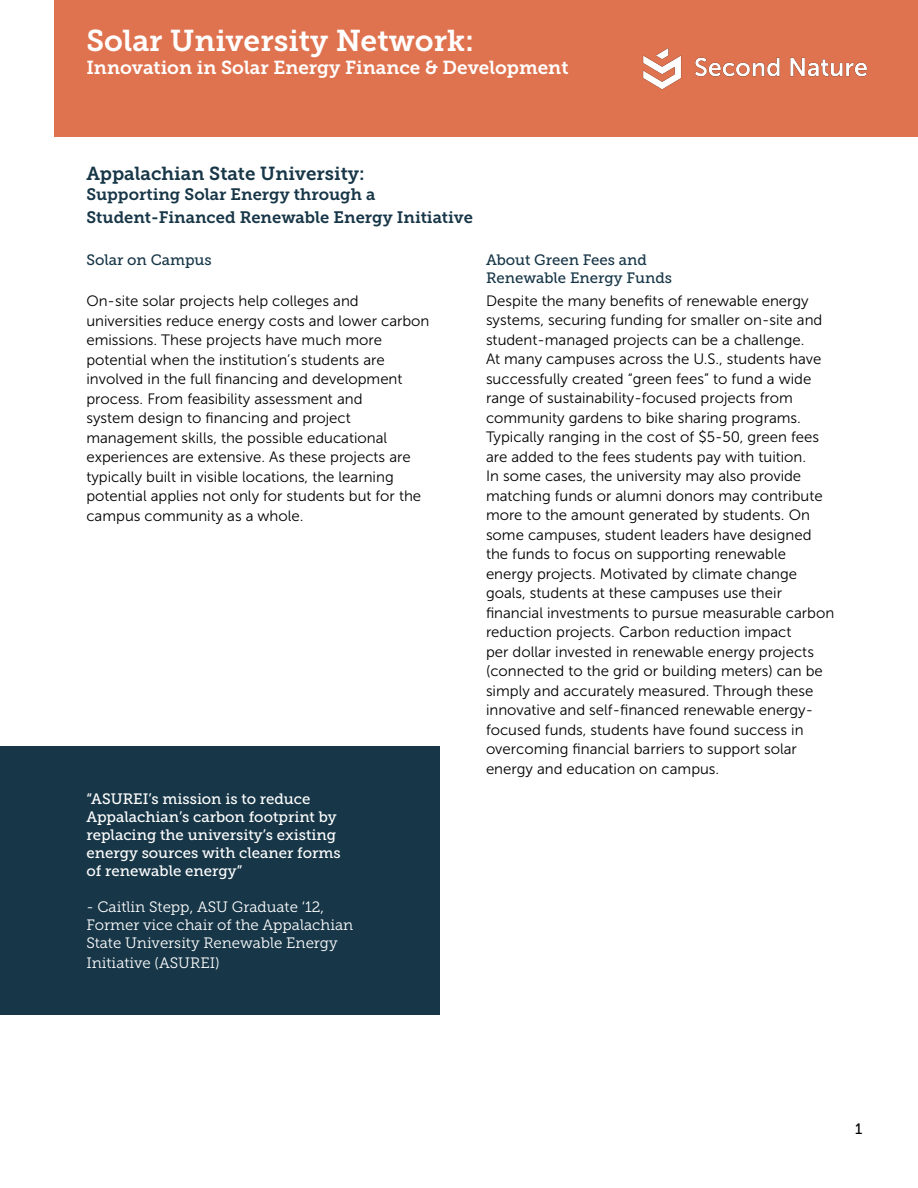
<style>
.page{position:relative;width:918px;height:1188px;background:#fff}
.page>*{position:absolute;margin:0;border:0;box-sizing:border-box;transform-origin:0 0}
.t1{font:30px "Museo Slab 700";color:#fff}
.t2{font:18.75px "Museo Slab 700";color:#fff}
.t3{font:18.75px "Museo Slab 700";color:#173647}
.t4{font:16.5px/22.5px "Museo Slab 700";color:#173647}
.t5{font:15px/19.5px "Museo Sans 300";color:#000}
.t6{font:15px/18px "Museo Slab 500";color:#fff}
.t7{font:15px/18px "Museo Slab 300";color:#fff}
.t8{font:15px/18px "Museo Slab 500";color:#173647}
.t9{font:15px "Museo Slab 500";color:#000}
</style>
<div class="page">
<div style="left:0;top:747px;width:439px;height:268px;background:#173647"></div>
<div style="left:54px;top:0;width:864px;height:137px;background:#e0734f"></div>
<img style="left:642px;top:48px;width:226px;height:42px">
<h1 class="t1" style="left:86px;top:24px;width:389px">Solar University Network:</h1>
<p class="t2" style="left:86px;top:56px;width:484px">Innovation in Solar Energy Finance &amp; Development</p>
<p class="t3" style="left:86px;top:163px;width:280px">Appalachian State University:</p>
<p class="t4" style="left:86px;top:183px;width:388px">Supporting Solar Energy through a<br>Student-Financed Renewable Energy Initiative</p>
<p class="t8" style="left:86px;top:251px;width:127px">Solar on Campus</p>
<p class="t5" style="left:86px;top:292px;width:345px">On-site solar projects help colleges and universities reduce energy costs and lower carbon emissions. These projects have much more potential when the institution’s students are involved in the full financing and development process. From feasibility assessment and<br>system design to financing and project management skills, the possible educational experiences are extensive. As these projects are typically built in visible locations, the learning potential applies not only for students but for the campus community as a whole.</p>
<p class="t6" style="left:86px;top:790px;width:256px">“ASUREI’s mission is to reduce<br>Appalachian’s carbon footprint by replacing the university’s existing energy sources with cleaner forms of renewable energy”</p>
<p class="t7" style="left:86px;top:898px;width:268px">- Caitlin Stepp, ASU Graduate ‘12,<br>Former vice chair of the Appalachian<br>State University Renewable Energy</p>
<p class="t7" style="left:86px;top:954px;width:135px">Initiative (ASUREI)</p>
<p class="t8" style="left:486px;top:251px;width:188px">About Green Fees and<br>Renewable Energy Funds</p>
<p class="t5" style="left:486px;top:291px;width:350px">Despite the many benefits of renewable energy systems, securing funding for smaller on-site and student-managed projects can be a challenge.<br>At many campuses across the U.S., students have successfully created “green fees” to fund a wide range of sustainability-focused projects from community gardens to bike sharing programs.<br>Typically ranging in the cost of $5-50, green fees are added to the fees students pay with tuition.<br>In some cases, the university may also provide matching funds or alumni donors may contribute more to the amount generated by students. On some campuses, student leaders have designed the funds to focus on supporting renewable energy projects. Motivated by climate change goals, students at these campuses use their financial investments to pursue measurable carbon reduction projects. Carbon reduction impact<br>per dollar invested in renewable energy projects (connected to the grid or building meters) can be simply and accurately measured. Through these innovative and self-financed renewable energy&shy;focused funds, students have found success in overcoming financial barriers to support solar energy and education on campus.</p>
<p class="t9" style="left:855px;top:1120px;width:9px">1</p>
</div>
